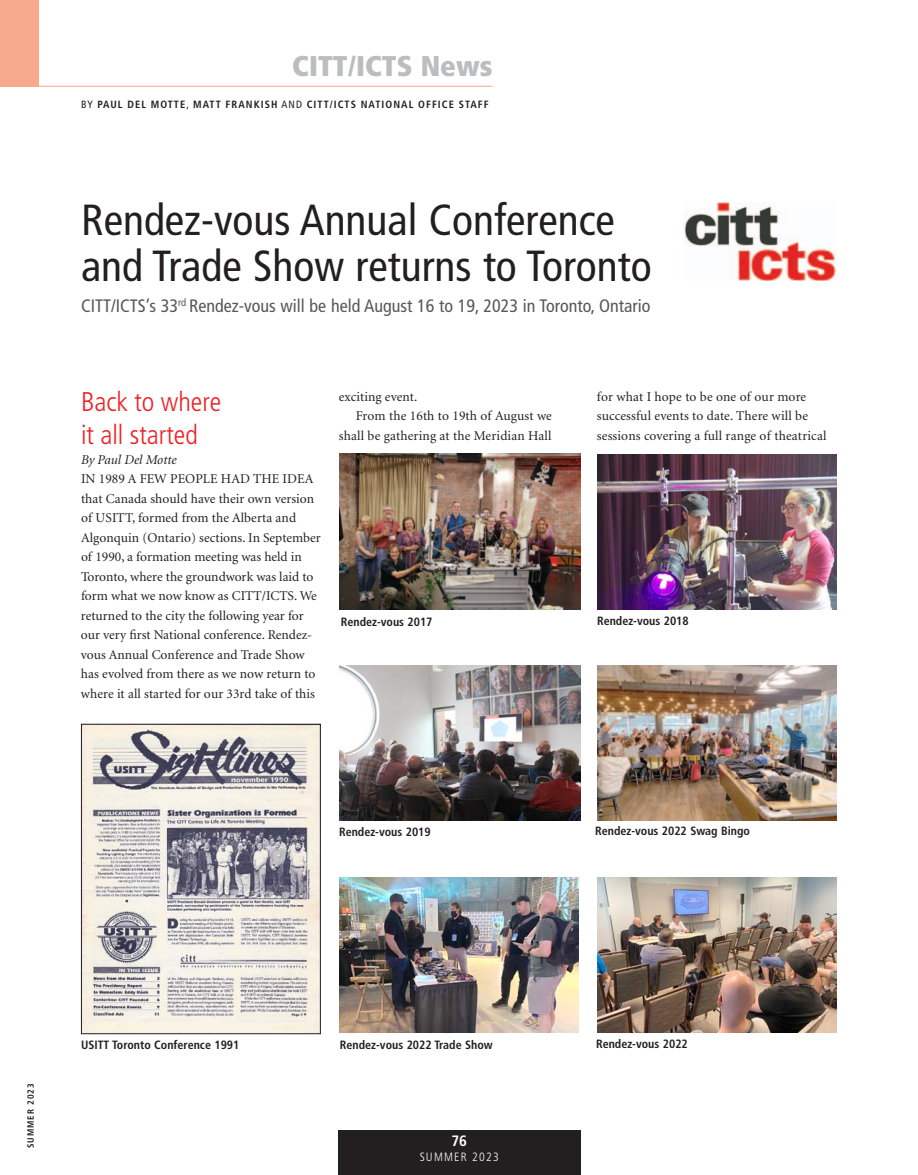
<style>
.page{position:relative;width:918px;height:1175px;background:#fff}
.page>*{position:absolute;margin:0;border:0;box-sizing:border-box;transform-origin:0 0}
.t1{font:condensed 43.5px/46.5px "Frutiger";color:#231f20}
.t2{font:900 condensed 28.5px "Frutiger";color:#bcbdc0}
.t3{font:300 condensed 27px/33px "Frutiger";color:#ee1f23}
.t4{font:condensed 18px "Frutiger";color:#57585a}
.t5{font:700 condensed 15px "Frutiger";color:#fff}
.t6{font:13.5px/19.5px "Minion";letter-spacing:.005em;color:#231f20}
.t7{font:italic 13.5px "Minion";color:#231f20}
.t8{font:700 condensed 12px "Frutiger";color:#231f20}
.t9{font:300 condensed 12px "Frutiger";letter-spacing:.1em;color:#fff}
.t10{font:700 condensed 10.5px "Frutiger";letter-spacing:.1em;color:#231f20}
.t11{font:700 condensed 9px "Frutiger";letter-spacing:.1em;color:#231f20}
.s1{font-weight:400}
</style>
<div class="page">
<div style="left:338px;top:1129px;width:243px;height:45px;background:#231f20"></div>
<hr style="left:0;top:86px;width:492px;height:1px;background:#f8aa8e">
<div style="left:0;top:0;width:38px;height:86px;background:#f8aa8e"></div>
<img style="left:684px;top:202px;width:153px;height:79px">
<img style="left:83px;top:725px;width:236px;height:307px">
<div style="left:81px;top:723px;width:240px;height:311px;border:1px solid #231f20"></div>
<img style="left:339px;top:454px;width:242px;height:155px">
<img style="left:597px;top:454px;width:240px;height:155px">
<img style="left:339px;top:665px;width:242px;height:156px">
<img style="left:597px;top:665px;width:240px;height:156px">
<img style="left:340px;top:877px;width:239px;height:155px">
<img style="left:597px;top:877px;width:240px;height:155px">
<h2 class="t2" style="left:292px;top:49px;width:202px">CITT/ICTS News</h2>
<p class="t10" style="left:81px;top:98px;width:345px"><span class="s1">By</span> Paul Del Motte<span class="s1">,</span> Matt Frankish <span class="s1">and</span> CITT/ICTS National Off</p>
<p class="t10" style="left:438px;top:98px;width:46px">ice Staff</p>
<h1 class="t1" style="left:81px;top:197px;width:572px">Rendez-vous Annual Conference and Trade Show returns to Toronto</h1>
<h3 class="t4" style="left:81px;top:296px;width:571px">CITT/ICTS’s 33<sup>rd</sup> Rendez-vous will be held August 16 to 19, 2023 in Toronto, Ontario</h3>
<h3 class="t3" style="left:81px;top:385px;width:142px">Back to where it all started</h3>
<p class="t7" style="left:81px;top:452px;width:97px">By Paul Del Motte</p>
<p class="t6" style="left:81px;top:469px;width:241px">In 1989 a few people had the idea that Canada should have their own version of USITT, formed from the Alberta and Algonquin (Ontario) sections. In September of 1990, a formation meeting was held in Toronto, where the groundwork was laid to form what we now know as CITT/ICTS. We returned to the city the following year for our very first National conference. Rendez&shy;vous Annual Conference and Trade Show has evolved from there as we now return to where it all started for our 33rd take of this</p>
<p class="t6" style="left:339px;top:387px;width:80px">exciting event.</p>
<p class="t6" style="left:352px;top:407px;width:201px">From the 16th to 19th of August we</p>
<p class="t6" style="left:339px;top:426px;width:214px">shall be gathering at the Meridian Hall</p>
<p class="t6" style="left:597px;top:387px;width:231px">for what I hope to be one of our more successful events to date. There will be sessions covering a full range of theatrical</p>
<p class="t8" style="left:341px;top:615px;width:93px">Rendez-vous 2017</p>
<p class="t8" style="left:597px;top:614px;width:93px">Rendez-vous 2018</p>
<p class="t8" style="left:339px;top:825px;width:93px">Rendez-vous 2019</p>
<p class="t8" style="left:595px;top:823px;width:156px">Rendez-vous 2022 Swag Bingo</p>
<p class="t11" style="left:25px;top:1148px;width:66px;rotate:-90deg">Summer 2023</p>
<p class="t8" style="left:81px;top:1037px;width:7px">USITT</p>
<p class="t8" style="left:112px;top:1037px;width:129px">Toronto Conference 1991</p>
<p class="t8" style="left:340px;top:1037px;width:154px">Rendez-vous 2022 Trade Show</p>
<p class="t8" style="left:596px;top:1036px;width:93px">Rendez-vous 2022</p>
<p class="t5" style="left:452px;top:1132px;width:17px">76</p>
<p class="t9" style="left:420px;top:1150px;width:81px">Summer 2023</p>
</div>
